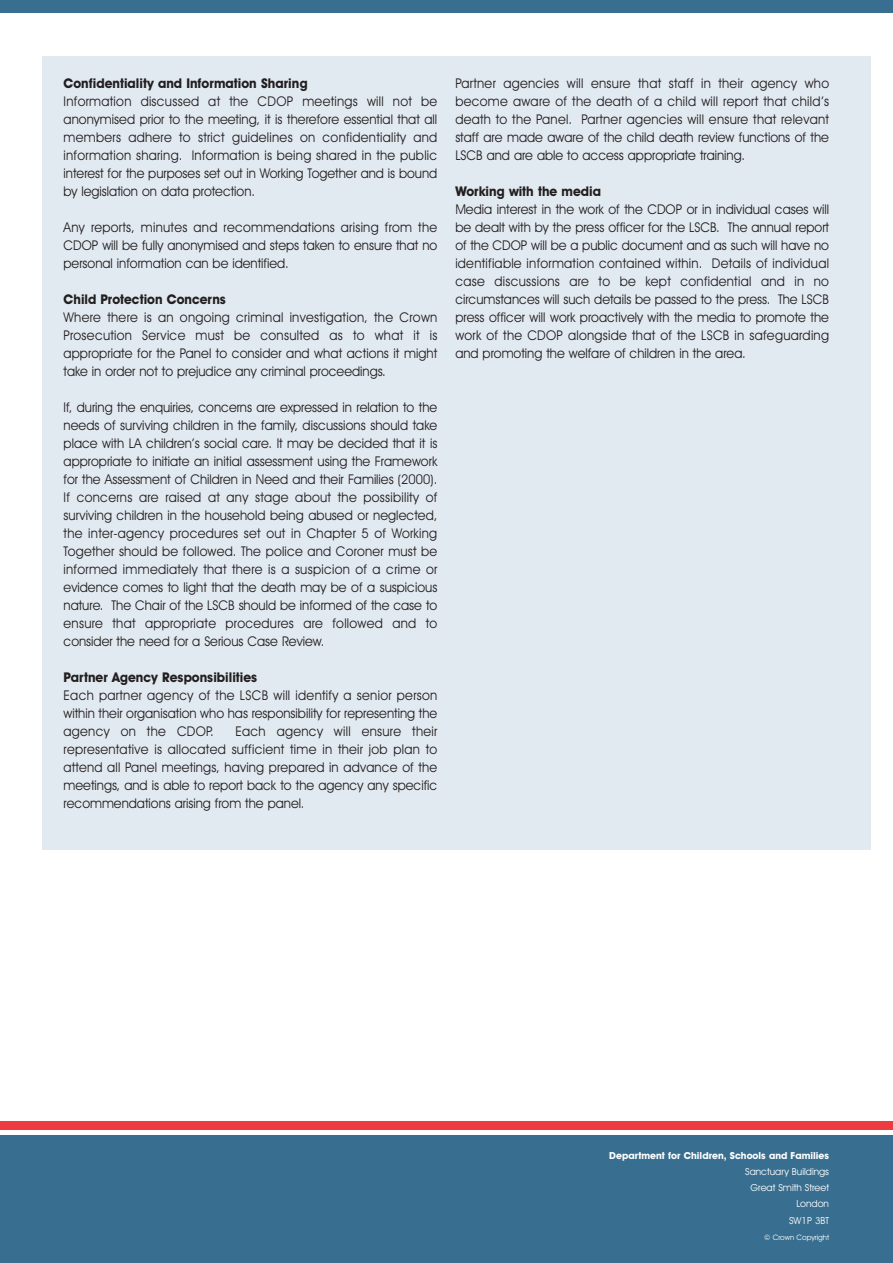
<style>
.page{position:relative;width:893px;height:1263px;background:#fff}
.page>*{position:absolute;margin:0;border:0;box-sizing:border-box;transform-origin:0 0}
.t1{font:13.5px/18px "Avant Garde IT Cby BT";color:#231f20;text-align:justify;scale:.95 1}
.t2{font:700 13.5px "Avant Garde IT Cby BT";color:#231f20;scale:.95 1}
.t3{font:9.75px/15.9px "Avant Garde IT Cby BT";color:#fff;text-align:right}
.t4{font:700 9.75px "Avant Garde IT Cby BT";color:#fff}
.t5{font:7.5px "Avant Garde IT Cby BT";color:#fff}
</style>
<div class="page">
<div style="left:42px;top:56px;width:829px;height:794px;background:#e2eaf1"></div>
<div style="left:0;top:1135px;width:893px;height:128px;background:#386e8f"></div>
<div style="left:0;top:1121px;width:893px;height:8px;background:#ee3a41"></div>
<div style="left:0;top:0;width:893px;height:13px;background:#386e8f"></div>
<p class="t2" style="left:64px;top:78px;width:258px">Confidentiality and Information Sharing</p>
<p class="t1" style="left:64px;top:93px;width:395px">Information discussed at the CDOP meetings will not be anonymised prior to the meeting, it is therefore essential that all members adhere to strict guidelines on confidentiality and information sharing. Information is being shared in the public interest for the purposes set out in Working Together and is bound by legislation on data protection.</p>
<p class="t1" style="left:64px;top:219px;width:395px">Any reports, minutes and recommendations arising from the CDOP will be fully anonymised and steps taken to ensure that no personal information can be identified.</p>
<p class="t2" style="left:64px;top:294px;width:172px">Child Protection Concerns</p>
<p class="t1" style="left:64px;top:309px;width:395px">Where there is an ongoing criminal investigation, the Crown Prosecution Service must be consulted as to what it is appropriate for the Panel to consider and what actions it might take in order not to prejudice any criminal proceedings.</p>
<p class="t1" style="left:64px;top:399px;width:395px">If, during the enquiries, concerns are expressed in relation to the needs of surviving children in the family, discussions should take place with LA children’s social care. It may be decided that it is appropriate to initiate an initial assessment using the Framework for the Assessment of Children in Need and their Families (2000).<br>If concerns are raised at any stage about the possibility of surviving children in the household being abused or neglected, the inter-agency procedures set out in Chapter 5 of Working Together should be followed. The police and Coroner must be informed immediately that there is a suspicion of a crime or evidence comes to light that the death may be of a suspicious nature. The Chair of the LSCB should be informed of the case to ensure that appropriate procedures are followed and to consider the need for a Serious Case Review.</p>
<p class="t2" style="left:64px;top:672px;width:205px">Partner Agency Responsibilities</p>
<p class="t1" style="left:64px;top:687px;width:395px">Each partner agency of the LSCB will identify a senior person within their organisation who has responsibility for representing the agency on the CDOP.</p>
<p class="t1" style="left:64px;top:723px;width:395px;text-indent:172px">Each agency will ensure their representative is allocated sufficient time in their job plan to attend all Panel meetings, having prepared in advance of the meetings, and is able to report back to the agency any specific recommendations arising from the panel.</p>
<p class="t1" style="left:455px;top:75px;width:395px">Partner agencies will ensure that staff in their agency who become aware of the death of a child will report that child’s death to the Panel. Partner agencies will ensure that relevant staff are made aware of the child death review functions of the LSCB and are able to access appropriate training.</p>
<p class="t2" style="left:455px;top:186px;width:155px">Working with the media</p>
<p class="t1" style="left:455px;top:201px;width:395px">Media interest in the work of the CDOP or in individual cases will be dealt with by the press officer for the LSCB. The annual report of the CDOP will be a public document and as such will have no identifiable information contained within. Details of individual case discussions are to be kept confidential and in no circumstances will such details be passed to the press. The LSCB press officer will work proactively with the media to promote the work of the CDOP alongside that of the LSCB in safeguarding and promoting the welfare of children in the area.</p>
<p class="t4" style="left:609px;top:1152px;width:221px">Department for Children, Schools and Families</p>
<p class="t3" style="left:745px;top:1164px;width:85px">Sanctuary Buildings<br>Great Smith Street<br>London</p>
<p class="t3" style="left:789px;top:1214px;width:41px">SW1P 3BT</p>
<p class="t5" style="left:764px;top:1234px;width:66px">© Crown Copyright</p>
</div>
